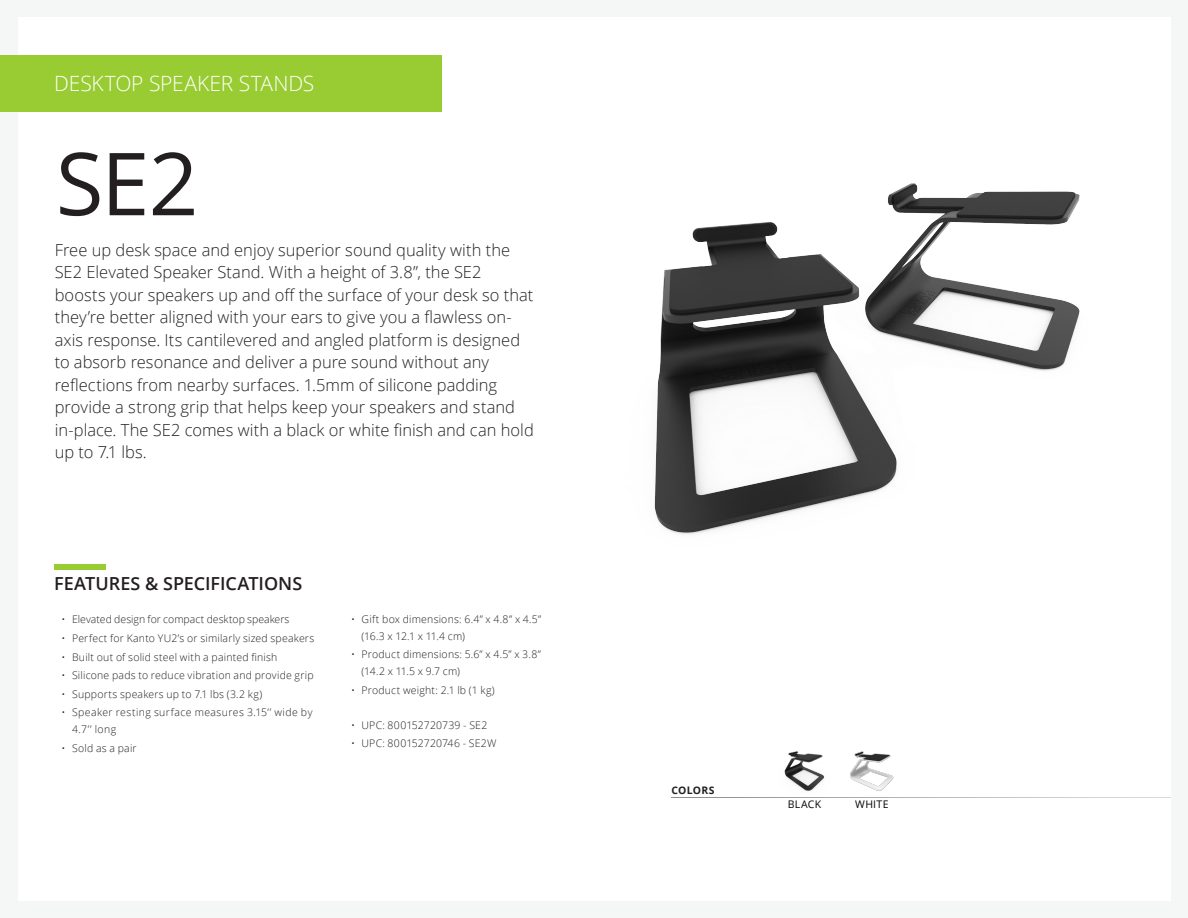
<style>
.page{position:relative;width:1188px;height:918px;background:#f5f7f7}
.page>*{position:absolute;margin:0;border:0;box-sizing:border-box;transform-origin:0 0}
.Model_Title{font:87px "Open Sans";color:#231f20}
.Title_Green_Bar{font:300 21px "Open Sans";letter-spacing:-.005em;color:#fff}
.t1{font:600 18px "Open Sans";color:#231f20}
.First_Line_Text{font:300 16.5px/22.5px "Open Sans";color:#231f20}
.t2{font:300 10.5px/16.5px "Open Sans";letter-spacing:.02em;color:#231f20}
.t3{font:300 10.5px/16.5px "Open Sans";letter-spacing:.04em;color:#231f20}
.t4{font:300 10.5px "Open Sans";color:#231f20}
.First_Line_Text-2{font:10.5px "Open Sans";letter-spacing:.03em;color:#040503}
.t5{font:700 10.35px "Open Sans";letter-spacing:.025em;color:#231f20}
</style>
<div class="page">
<div style="left:18px;top:17px;width:1152px;height:883px;background:#fff"></div>
<div style="left:54px;top:564px;width:52px;height:5px;background:#9c3"></div>
<div style="left:0;top:55px;width:442px;height:57px;background:#9c3"></div>
<img style="left:654px;top:183px;width:426px;height:352px">
<svg style="left:671px;top:797px;width:499px;height:1px"></svg>
<img style="left:784px;top:751px;width:40px;height:40px">
<img style="left:849px;top:751px;width:45px;height:40px">
<p class="Title_Green_Bar" style="left:54px;top:69px;width:262px">DESKTOP SPEAKER STANDS</p>
<p class="Model_Title" style="left:56px;top:124px;width:144px">SE2</p>
<p class="First_Line_Text" style="left:55px;top:238px;width:481px">Free up desk space and enjoy superior sound quality with the SE2 Elevated Speaker Stand. With a height of 3.8”, the SE2 boosts your speakers up and off the surface of your desk so that they’re better aligned with your ears to give you a flawless on&shy;axis response. Its cantilevered and angled platform is designed to absorb resonance and deliver a pure sound without any reflections from nearby surfaces. 1.5mm of silicone padding provide a strong grip that helps keep your speakers and stand in-place. The SE2 comes with a black or white finish and can hold up to 7.1 lbs.</p>
<p class="t1" style="left:54px;top:571px;width:250px">FEATURES &amp; SPECIFICATIONS</p>
<p class="t4" style="left:62px;top:612px;width:229px">• Elevated design for compact desktop speakers</p>
<p class="t2" style="left:62px;top:630px;width:254px">• Perfect for Kanto YU2’s or similarly sized speakers</p>
<p class="t2" style="left:62px;top:648px;width:217px">• Built out of solid steel with a painted finish</p>
<p class="t2" style="left:62px;top:667px;width:254px">• Silicone pads to reduce vibration and provide grip</p>
<p class="t2" style="left:62px;top:685px;width:202px">• Supports speakers up to 7.1 lbs (3.2 kg)</p>
<p class="t3" style="left:72px;top:704px;width:242px;text-indent:-10px">• Speaker resting surface measures 3.15’’ wide by<br>4.7’’ long</p>
<p class="t2" style="left:62px;top:739px;width:77px">• Sold as a pair</p>
<p class="t2" style="left:362px;top:611px;width:181px;text-indent:-10px">• Gift box dimensions: 6.4” x 4.8” x 4.5” (16.3 x 12.1 x 11.4 cm)</p>
<p class="t2" style="left:362px;top:646px;width:181px;text-indent:-10px">• Product dimensions: 5.6” x 4.5” x 3.8” (14.2 x 11.5 x 9.7 cm)</p>
<p class="t2" style="left:351px;top:681px;width:145px">• Product weight: 2.1 lb (1 kg)</p>
<p class="t2" style="left:351px;top:716px;width:138px">• UPC: 800152720739 - SE2</p>
<p class="t2" style="left:351px;top:735px;width:147px">• UPC: 800152720746 - SE2W</p>
<p class="t5" style="left:672px;top:783px;width:44px">COLORS</p>
<p class="First_Line_Text-2" style="left:788px;top:797px;width:35px">BLACK</p>
<p class="First_Line_Text-2" style="left:855px;top:797px;width:35px">WHITE</p>
</div>
